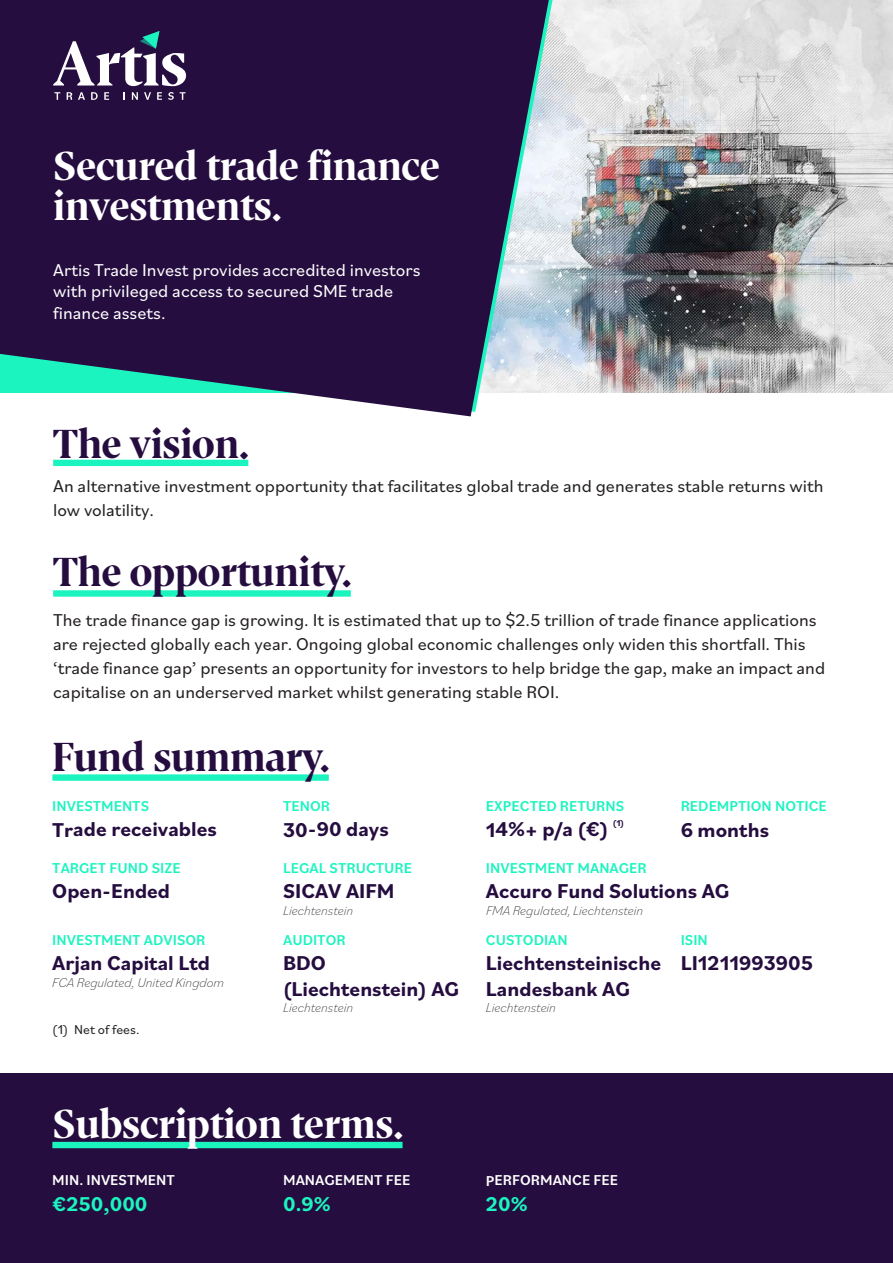
<style>
.page{position:relative;width:893px;height:1263px;background:#fff}
.page>*{position:absolute;margin:0;border:0;box-sizing:border-box;transform-origin:0 0}
.t1{font:700 42px/40.5px "Noh Optique Display";color:#fff}
.t2{font:700 42px "Noh Optique Display";color:#250d3f}
.t3{font:700 21px/25.2px "Bilo";color:#250d3f}
.t4{font:700 21px "Bilo";color:#1cf4c0}
.t5{font:18px/24px "Bilo";color:#231f20}
.t6{font:18px/21.6px "Bilo";color:#fff}
.t7{font:500 15px "Bilo";color:#1cf4c0}
.t8{font:500 15px "Bilo";color:#fff}
.t9{font:italic 200 13.5px "Bilo";color:#231f20}
.t10{font:13.5px "Bilo";color:#231f20}
.t11{font:700 9px "Bilo";color:#250d3f}
</style>
<div class="page">
<div style="left:53px;top:590px;width:298px;height:7px;background:#1cf4c0"></div>
<div style="left:53px;top:460px;width:195px;height:6px;background:#1cf4c0"></div>
<div style="left:0;top:1073px;width:893px;height:190px;background:#250d3f"></div>
<div style="left:52px;top:774px;width:277px;height:7px;background:#1cf4c0"></div>
<div style="left:52px;top:1142px;width:351px;height:6px;background:#1cf4c0"></div>
<img style="left:552px;top:0;width:341px;height:393px">
<svg style="left:0;top:0;width:549px;height:416px;background:#392c56"></svg>
<svg style="left:54px;top:92px;width:6px;height:8px"></svg>
<svg style="left:67px;top:92px;width:5px;height:8px"></svg>
<svg style="left:78px;top:92px;width:7px;height:8px"></svg>
<svg style="left:91px;top:92px;width:7px;height:8px"></svg>
<svg style="left:104px;top:92px;width:5px;height:8px"></svg>
<svg style="left:123px;top:92px;width:2px;height:8px"></svg>
<svg style="left:132px;top:92px;width:6px;height:8px"></svg>
<svg style="left:144px;top:92px;width:7px;height:8px"></svg>
<svg style="left:157px;top:92px;width:5px;height:8px"></svg>
<svg style="left:168px;top:92px;width:6px;height:8px"></svg>
<svg style="left:180px;top:92px;width:6px;height:8px"></svg>
<svg style="left:53px;top:31px;width:133px;height:55px"></svg>
<h1 class="t1" style="left:53px;top:146px;width:388px">Secured trade finance investments.</h1>
<p class="t6" style="left:53px;top:258px;width:369px">Artis Trade Invest provides accredited investors with privileged access to secured SME trade finance assets.</p>
<h1 class="t2" style="left:53px;top:418px;width:198px">The vision.</h1>
<p class="t5" style="left:53px;top:474px;width:772px">An alternative investment opportunity that facilitates global trade and generates stable returns with low volatility.</p>
<h1 class="t2" style="left:53px;top:547px;width:300px">The opportunity.</h1>
<p class="t5" style="left:53px;top:607px;width:773px">The trade finance gap is growing. It is estimated that up to $2.5 trillion of trade finance applications are rejected globally each year. Ongoing global economic challenges only widen this shortfall. This ‘trade finance gap’ presents an opportunity for investors to help bridge the gap, make an impact and capitalise on an underserved market whilst generating stable ROI.</p>
<h1 class="t2" style="left:52px;top:731px;width:279px">Fund summary.</h1>
<p class="t7" style="left:52px;top:796px;width:98px">INVESTMENTS</p>
<p class="t3" style="left:52px;top:816px;width:166px">Trade receivables</p>
<p class="t7" style="left:52px;top:858px;width:130px">TARGET FUND SIZE</p>
<p class="t3" style="left:52px;top:878px;width:119px">Open-Ended</p>
<p class="t7" style="left:52px;top:930px;width:155px">INVESTMENT ADVISOR</p>
<p class="t3" style="left:52px;top:950px;width:159px">Arjan Capital Ltd</p>
<p class="t9" style="left:52px;top:973px;width:173px">FCA Regulated, United Kingdom</p>
<p class="t10" style="left:52px;top:1020px;width:89px">(1) Net of fees.</p>
<p class="t7" style="left:283px;top:796px;width:48px">TENOR</p>
<p class="t3" style="left:283px;top:816px;width:107px">30-90 days</p>
<p class="t7" style="left:283px;top:858px;width:131px">LEGAL STRUCTURE</p>
<p class="t3" style="left:283px;top:878px;width:113px">SICAV AIFM</p>
<p class="t9" style="left:283px;top:901px;width:72px">Liechtenstein</p>
<p class="t7" style="left:283px;top:930px;width:64px">AUDITOR</p>
<p class="t3" style="left:283px;top:950px;width:178px">BDO (Liechtenstein) AG</p>
<p class="t9" style="left:283px;top:998px;width:72px">Liechtenstein</p>
<p class="t7" style="left:486px;top:796px;width:140px">EXPECTED RETURNS</p>
<p class="t3" style="left:486px;top:816px;width:124px">14%+ p/a (€)</p>
<p class="t11" style="left:613px;top:817px;width:13px">(1)</p>
<p class="t7" style="left:681px;top:796px;width:148px">REDEMPTION NOTICE</p>
<p class="t3" style="left:681px;top:816px;width:90px">6 months</p>
<p class="t7" style="left:486px;top:858px;width:162px">INVESTMENT MANAGER</p>
<p class="t3" style="left:486px;top:878px;width:245px">Accuro Fund Solutions AG</p>
<p class="t9" style="left:486px;top:901px;width:159px">FMA Regulated, Liechtenstein</p>
<p class="t7" style="left:486px;top:930px;width:83px">CUSTODIAN</p>
<p class="t3" style="left:486px;top:950px;width:177px">Liechtensteinische<br>Landesbank AG</p>
<p class="t9" style="left:486px;top:998px;width:72px">Liechtenstein</p>
<p class="t7" style="left:681px;top:930px;width:29px">ISIN</p>
<p class="t3" style="left:681px;top:950px;width:134px">LI1211993905</p>
<h1 class="t1" style="left:52px;top:1104px;width:353px">Subscription terms.</h1>
<p class="t8" style="left:52px;top:1170px;width:124px">MIN. INVESTMENT</p>
<p class="t4" style="left:52px;top:1189px;width:97px">€250,000</p>
<p class="t8" style="left:283px;top:1170px;width:129px">MANAGEMENT FEE</p>
<p class="t4" style="left:283px;top:1189px;width:49px">0.9%</p>
<p class="t8" style="left:486px;top:1170px;width:134px">PERFORMANCE FEE</p>
<p class="t4" style="left:486px;top:1189px;width:43px">20%</p>
</div>
